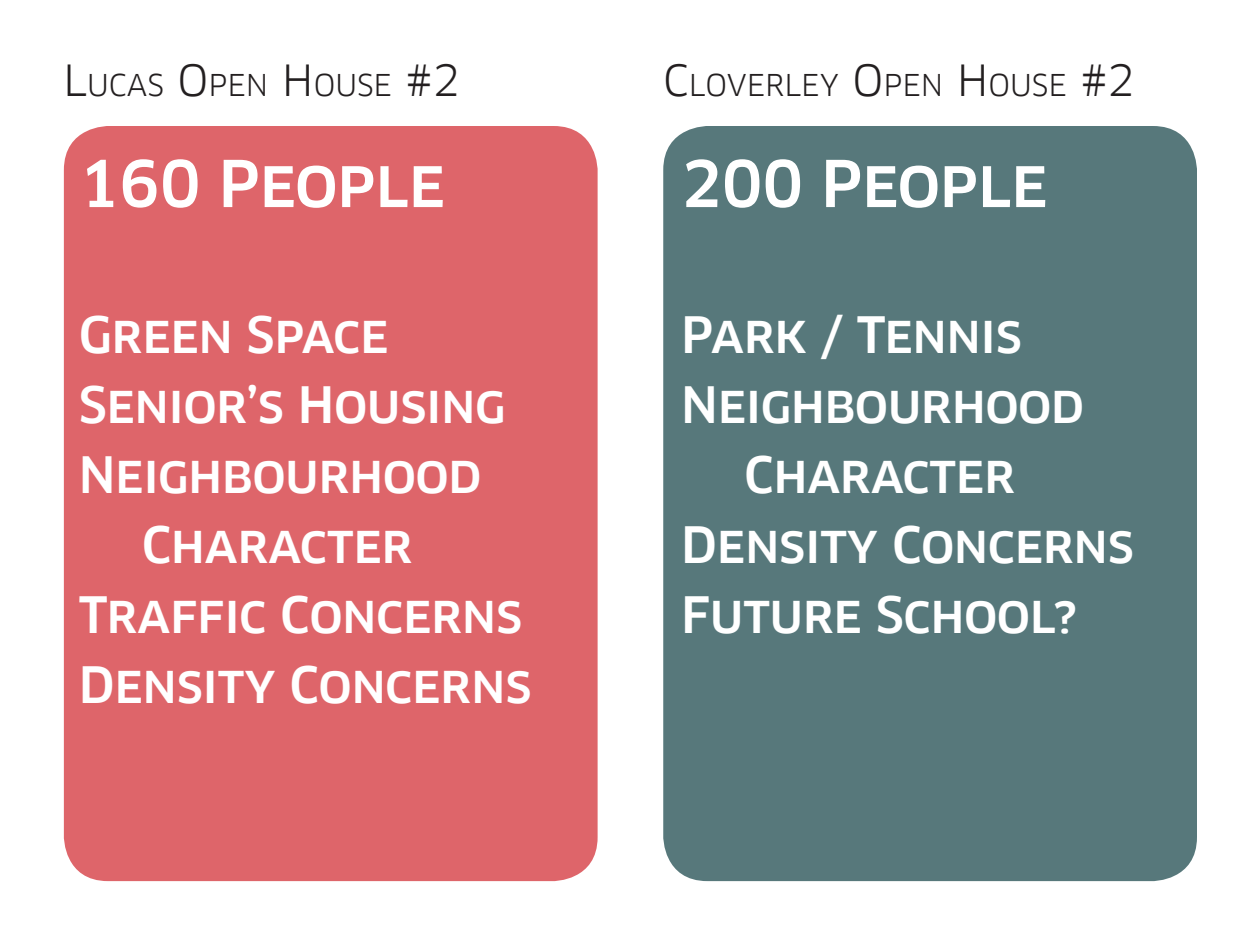
<style>
.page{position:relative;width:1260px;height:945px;background:#fff}
.page>*{position:absolute;margin:0;border:0;box-sizing:border-box;transform-origin:0 0}
.t1{font:63px "Clan Medium SC";color:#fff}
.t2{font:49px "Clan Medium SC";color:#fff}
.t3{font:29.4px "Clan LF";color:#231f20}
.s1{font-size:42px}
</style>
<div class="page">
<div style="left:663px;top:126px;width:534px;height:755px;background:#57787b;border-radius:44px"></div>
<div style="left:64px;top:126px;width:534px;height:755px;background:#de656a;border-radius:44px"></div>
<p class="t3" style="left:63px;top:69px;width:398px"><span class="s1">L</span>UCAS <span class="s1">O</span>PEN <span class="s1">H</span>OUSE <span class="s1">#2</span></p>
<p class="t3" style="left:663px;top:69px;width:473px"><span class="s1">C</span>LOVERLEY <span class="s1">O</span>PEN <span class="s1">H</span>OUSE <span class="s1">#2</span></p>
<p class="t1" style="left:79px;top:149px;width:368px">160 People</p>
<p class="t2" style="left:79px;top:308px;width:311px">Green Space</p>
<p class="t2" style="left:79px;top:378px;width:428px">Senior’s Housing</p>
<p class="t2" style="left:79px;top:448px;width:404px">Neighbourhood</p>
<p class="t2" style="left:142px;top:518px;width:272px">Character</p>
<p class="t2" style="left:79px;top:588px;width:445px">Traffic Concerns</p>
<p class="t2" style="left:79px;top:658px;width:454px">Density Concerns</p>
<p class="t1" style="left:681px;top:149px;width:368px">200 People</p>
<p class="t2" style="left:681px;top:308px;width:342px">Park / Tennis</p>
<p class="t2" style="left:681px;top:378px;width:404px">Neighbourhood</p>
<p class="t2" style="left:744px;top:448px;width:272px">Character</p>
<p class="t2" style="left:681px;top:518px;width:454px">Density Concerns</p>
<p class="t2" style="left:681px;top:588px;width:397px">Future School?</p>
</div>
